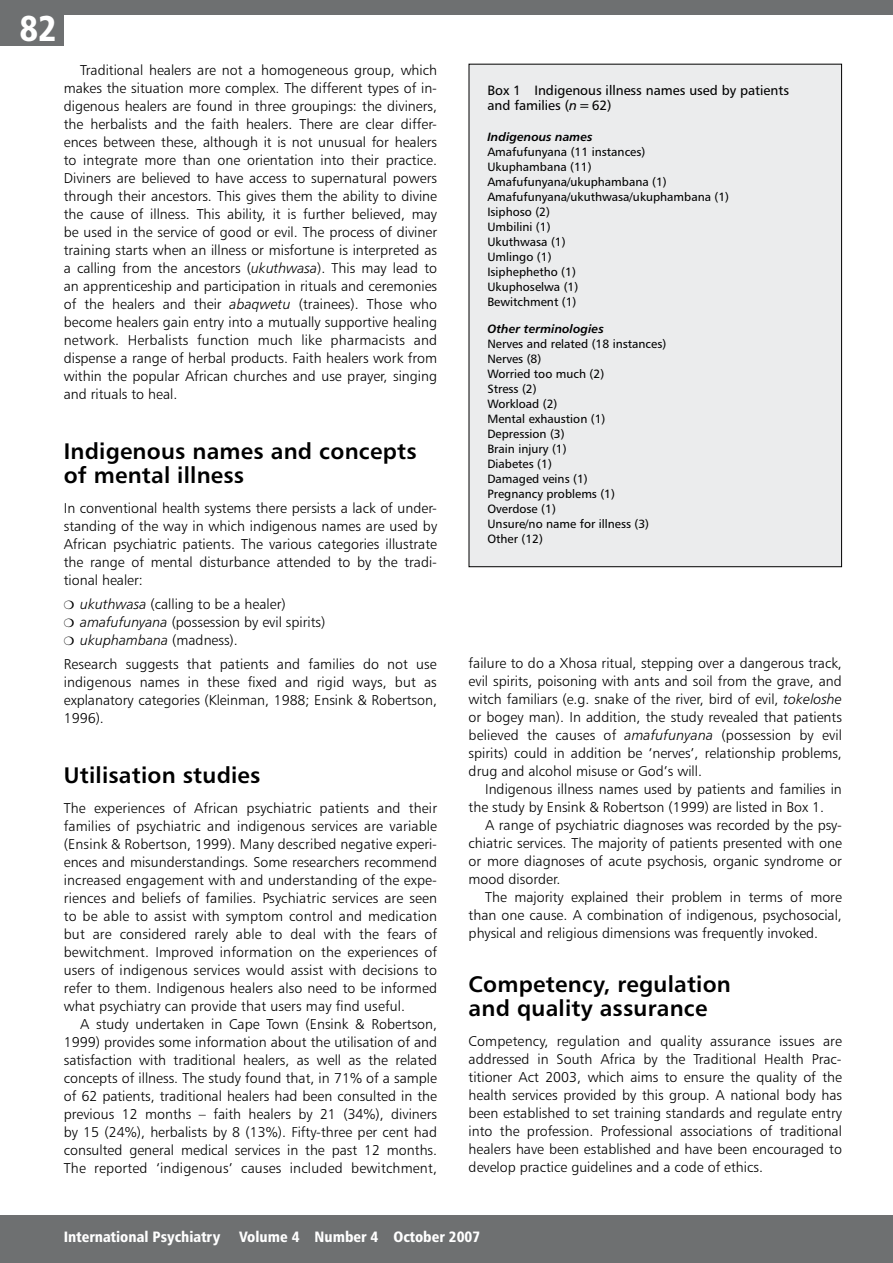
<style>
.page{position:relative;width:893px;height:1263px;background:#fff}
.page>*{position:absolute;margin:0;border:0;box-sizing:border-box;transform-origin:0 0}
.t1{font:36px "Humanist 777 BT Black Condensed B";color:#fff}
.t2{font:22.5px/24px "Humanist 777 BT Bold B";letter-spacing:.01em;color:#000}
.t3{font:15px "Humanist 777 BT Black Condensed B";color:#fff}
.t4{font:14.25px/18px "Humanist 777 BT Light B";color:#000;text-align:justify}
.t5{font:14.25px "Humanist 777 BT Light Italic B";color:#000}
.t6{font:13.5px/15px "Humanist 777 BT Roman B";color:#000}
.t7{font:12px/15px "Humanist 777 BT Roman B";color:#000}
.t8{font:12px "Humanist 777 BT Bold Italic B";color:#000}
.s1{font-family:"Humanist 777 BT Light Italic B"}
.s2{font-family:"Humanist 777 BT Light B"}
.s3{font-family:"Humanist 777 BT Italic B"}
</style>
<div class="page">
<div style="left:0;top:1215px;width:893px;height:48px;background:#6e7071"></div>
<div style="left:0;top:0;width:64px;height:46px;background:#6e7071"></div>
<div style="left:0;top:0;width:893px;height:15px;background:#6e7071"></div>
<div style="left:469px;top:64px;width:373px;height:503px;background:#ebeced"></div>
<h1 class="t1" style="left:19px;top:6px;width:39px">82</h1>
<p class="t4" style="left:64px;top:60px;width:375px;text-indent:16px">Traditional healers are not a homogeneous group, which makes the situation more complex. The different types of in&shy;digenous healers are found in three groupings: the diviners, the herbalists and the faith healers. There are clear differ&shy;ences between these, although it is not unusual for healers to integrate more than one orientation into their practice.<br>Diviners are believed to have access to supernatural powers through their ancestors. This gives them the ability to divine the cause of illness. This ability, it is further believed, may be used in the service of good or evil. The process of diviner training starts when an illness or misfortune is interpreted as a calling from the ancestors (<span class="s1">ukuthwasa</span>). This may lead to an apprenticeship and participation in rituals and ceremonies of the healers and their <span class="s1">abaqwetu</span> (trainees). Those who become healers gain entry into a mutually supportive healing network. Herbalists function much like pharmacists and dispense a range of herbal products. Faith healers work from within the popular African churches and use prayer, singing and rituals to heal.</p>
<h2 class="t2" style="left:64px;top:438px;width:354px">Indigenous names and concepts of mental illness</h2>
<p class="t4" style="left:64px;top:498px;width:375px">In conventional health systems there persists a lack of under&shy;standing of the way in which indigenous names are used by African psychiatric patients. The various categories illustrate the range of mental disturbance attended to by the tradi&shy;tional healer:</p>
<p class="t4" style="left:80px;top:594px;width:247px"><span class="s1">ukuthwasa</span> (calling to be a healer) <span class="s1">amafufunyana</span> (possession by evil spirits)</p>
<p class="t5" style="left:80px;top:631px;width:159px">ukuphambana <span class="s2">(madness).</span></p>
<p class="t4" style="left:64px;top:654px;width:375px">Research suggests that patients and families do not use indigenous names in these fixed and rigid ways, but as explanatory categories (Kleinman, 1988; Ensink &amp; Robertson, 1996).</p>
<h2 class="t2" style="left:64px;top:762px;width:198px">Utilisation studies</h2>
<p class="t4" style="left:64px;top:798px;width:375px">The experiences of African psychiatric patients and their families of psychiatric and indigenous services are variable (Ensink &amp; Robertson, 1999). Many described negative experi&shy;ences and misunderstandings. Some researchers recom- mend increased engagement with and understanding of the expe&shy;riences and beliefs of families. Psychiatric services are seen to be able to assist with symptom control and medication but are considered rarely able to deal with the fears of bewitchment. Improved information on the experi-ences of users of indigenous services would assist with decisions to refer to them. Indigenous healers also need to be informed what psychiatry can provide that users may find useful.</p>
<p class="t4" style="left:64px;top:1014px;width:375px;text-indent:16px">A study undertaken in Cape Town (Ensink &amp; Robertson, 1999) provides some information about the utilisation of and satisfaction with traditional healers, as well as the related concepts of illness. The study found that, in 71% of a sample of 62 patients, traditional healers had been consulted in the previous 12 months – faith healers by 21 (34%), diviners by 15 (24%), herbalists by 8 (13%). Fifty-three per cent had consulted general medical services in the past 12 months.<br>The reported ‘indigenous’ causes included bewitchment,</p>
<p class="t6" style="left:487px;top:82px;width:303px">Box 1 Indigenous illness names used by patients and families (<span class="s3">n</span>=62)</p>
<p class="t8" style="left:487px;top:129px;width:107px">Indigenous names</p>
<p class="t7" style="left:487px;top:144px;width:243px">Amafufunyana (11 instances)<br>Ukuphambana (11)<br>Amafufunyana/ukuphambana (1)<br>Amafufunyana/ukuthwasa/ukuphambana (1)<br>Isiphoso (2)<br>Umbilini (1)<br>Ukuthwasa (1)<br>Umlingo (1)<br>Isiphephetho (1)<br>Ukuphoselwa (1)<br>Bewitchment (1)</p>
<p class="t8" style="left:487px;top:321px;width:118px">Other terminologies</p>
<p class="t7" style="left:487px;top:336px;width:180px">Nerves and related (18 instances)<br>Nerves (8)<br>Worried too much (2)<br>Stress (2)<br>Workload (2)<br>Mental exhaustion (1)<br>Depression (3)<br>Brain injury (1)<br>Diabetes (1)<br>Damaged veins (1)<br>Pregnancy problems (1)<br>Overdose (1)<br>Unsure/no name for illness (3)<br>Other (12)</p>
<p class="t4" style="left:469px;top:654px;width:375px">failure to do a Xhosa ritual, stepping over a dangerous track, evil spirits, poisoning with ants and soil from the grave, and witch familiars (e.g. snake of the river, bird of evil, <span class="s1">tokeloshe </span>or bogey man). In addition, the study revealed that patients believed the causes of <span class="s1">amafufunyana</span> (possession by evil spirits) could in addition be ‘nerves’, relationship problems, drug and alcohol misuse or God’s will.</p>
<p class="t4" style="left:469px;top:780px;width:375px;text-indent:16px">Indigenous illness names used by patients and families in the study by Ensink &amp; Robertson (1999) are listed in Box 1.</p>
<p class="t4" style="left:469px;top:816px;width:375px;text-indent:16px">A range of psychiatric diagnoses was recorded by the psy&shy;chiatric services. The majority of patients presented with one or more diagnoses of acute psychosis, organic syndrome or mood disorder.</p>
<p class="t4" style="left:469px;top:888px;width:375px;text-indent:16px">The majority explained their problem in terms of more than one cause. A combination of indigenous, psychosocial, physical and religious dimensions was frequently invoked.</p>
<h2 class="t2" style="left:469px;top:972px;width:264px">Competency, regulation and quality assurance</h2>
<p class="t4" style="left:469px;top:1032px;width:375px">Competency, regulation and quality assurance issues are addressed in South Africa by the Traditional Health Prac&shy;titioner Act 2003, which aims to ensure the quality of the health services provided by this group. A national body has been established to set training standards and regulate entry into the profession. Professional associations of traditional healers have been established and have been encouraged to develop practice guidelines and a code of ethics.</p>
<p class="t3" style="left:64px;top:1227px;width:158px">International Psychiatry</p>
<p class="t3" style="left:239px;top:1227px;width:242px">Volume 4 Number 4 October 2007</p>
</div>
